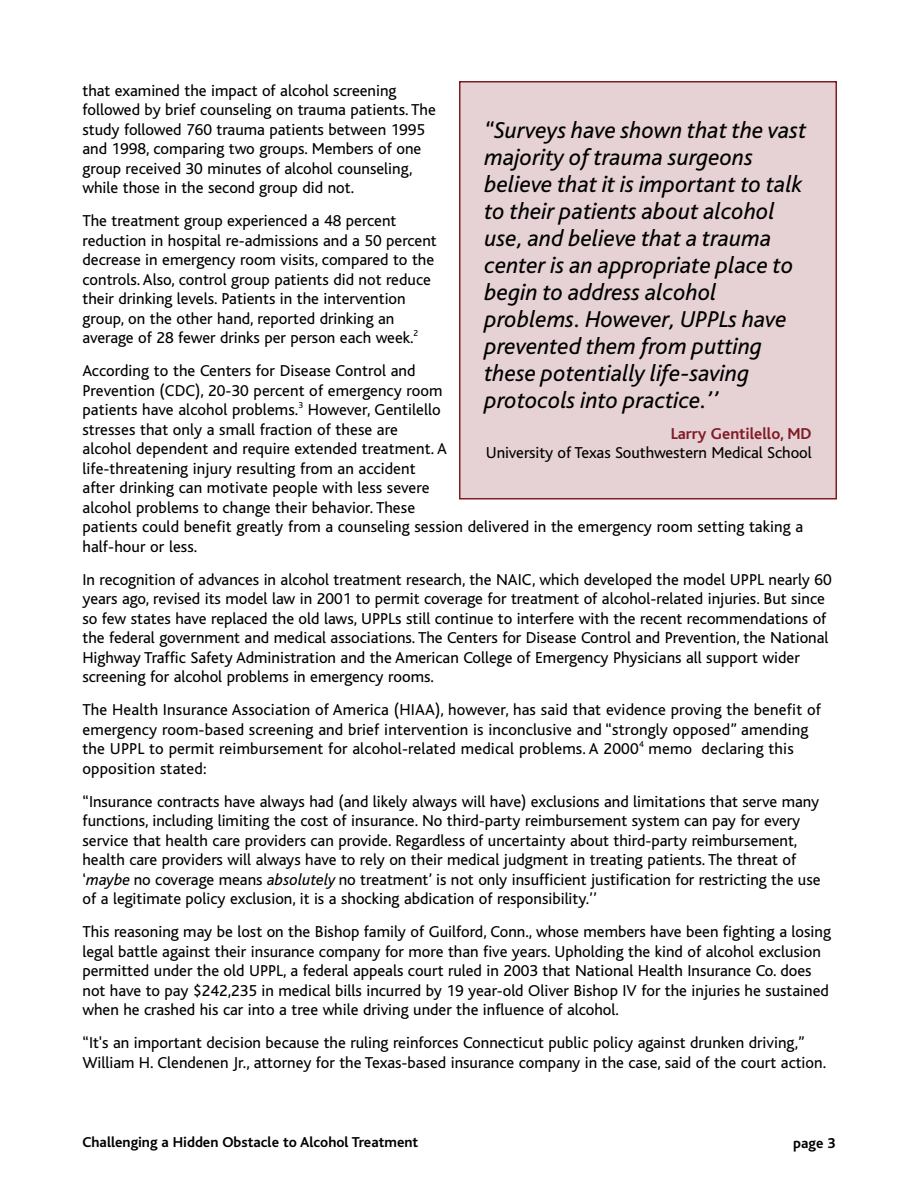
<style>
.page{position:relative;width:918px;height:1188px;background:#fff}
.page>*{position:absolute;margin:0;border:0;box-sizing:border-box;transform-origin:0 0}
.t1{font:italic 24px/27px "Bliss";color:#000}
.t2{font:16.5px/19.5px "Bliss";color:#000}
.t3{font:700 16.5px "Bliss";color:#801c27}
.t4{font:700 15px "Bliss";color:#000}
.s1{font-style:italic}
</style>
<div class="page">
<div style="left:460px;top:82px;width:376px;height:417px;background:#e6d2d4"></div>
<div style="left:459px;top:81px;width:378px;height:418px;border:2px solid #801c27"></div>
<p class="t2" style="left:82px;top:82px;width:355px">that examined the impact of alcohol screening followed by brief counseling on trauma patients. The study followed 760 trauma patients between 1995 and 1998, comparing two groups. Members of one group received 30 minutes of alcohol counseling, while those in the second group did not.</p>
<p class="t2" style="left:82px;top:213px;width:356px">The treatment group experienced a 48 percent reduction in hospital re-admissions and a 50 percent decrease in emergency room visits, compared to the controls. Also, control group patients did not reduce their drinking levels. Patients in the intervention group, on the other hand, reported drinking an average of 28 fewer drinks per person each week.<sup>2</sup></p>
<p class="t2" style="left:82px;top:363px;width:722px">According to the Centers for Disease Control and<br>Prevention (CDC), 20-30 percent of emergency room<br>patients have alcohol problems.<sup>3</sup> However, Gentilello<br>stresses that only a small fraction of these are<br>alcohol dependent and require extended treatment. A<br>life-threatening injury resulting from an accident<br>after drinking can motivate people with less severe<br>alcohol problems to change their behavior. These<br>patients could benefit greatly from a counseling session delivered in the emergency room setting taking a half-hour or less.</p>
<p class="t2" style="left:82px;top:571px;width:751px">In recognition of advances in alcohol treatment research, the NAIC, which developed the model UPPL nearly 60 years ago, revised its model law in 2001 to permit coverage for treatment of alcohol-related injuries. But since so few states have replaced the old laws, UPPLs still continue to interfere with the recent recommendations of the federal government and medical associations. The Centers for Disease Control and Prevention, the National Highway Traffic Safety Administration and the American College of Emergency Physicians all support wider screening for alcohol problems in emergency rooms.</p>
<p class="t2" style="left:83px;top:702px;width:740px">The Health Insurance Association of America (HIAA), however, has said that evidence proving the benefit of emergency room-based screening and brief intervention is inconclusive and “strongly opposed” amending the UPPL to permit reimbursement for alcohol-related medical problems. A 2000<sup>4</sup> memo declaring this opposition stated:</p>
<p class="t2" style="left:82px;top:793px;width:740px">“Insurance contracts have always had (and likely always will have) exclusions and limitations that serve many functions, including limiting the cost of insurance. No third-party reimbursement system can pay for every service that health care providers can provide. Regardless of uncertainty about third-party reimbursement, health care providers will always have to rely on their medical judgment in treating patients. The threat of ‘<span class="s1">maybe</span> no coverage means <span class="s1">absolutely</span> no treatment’ is not only insufficient justification for restricting the use of a legitimate policy exclusion, it is a shocking abdication of responsibility.’’</p>
<p class="t2" style="left:82px;top:924px;width:750px">This reasoning may be lost on the Bishop family of Guilford, Conn., whose members have been fighting a losing legal battle against their insurance company for more than five years. Upholding the kind of alcohol exclusion permitted under the old UPPL, a federal appeals court ruled in 2003 that National Health Insurance Co. does not have to pay $242,235 in medical bills incurred by 19 year-old Oliver Bishop IV for the injuries he sustained when he crashed his car into a tree while driving under the influence of alcohol.</p>
<p class="t2" style="left:82px;top:1035px;width:745px">“It's an important decision because the ruling reinforces Connecticut public policy against drunken driving,”<br>William H. Clendenen Jr., attorney for the Texas-based insurance company in the case, said of the court action.</p>
<p class="t1" style="left:484px;top:120px;width:323px">“Surveys have shown that the vast majority of trauma surgeons believe that it is important to talk to their patients about alcohol use, and believe that a trauma center is an appropriate place to begin to address alcohol problems. However, UPPLs have prevented them from putting these potentially life-saving protocols into practice.’’</p>
<p class="t3" style="left:671px;top:428px;width:142px">Larry Gentilello, MD</p>
<p class="t2" style="left:486px;top:445px;width:327px">University of Texas Southwestern Medical School</p>
<p class="t4" style="left:82px;top:1138px;width:337px">Challenging a Hidden Obstacle to Alcohol Treatment</p>
<p class="t4" style="left:793px;top:1139px;width:44px">page 3</p>
</div>
